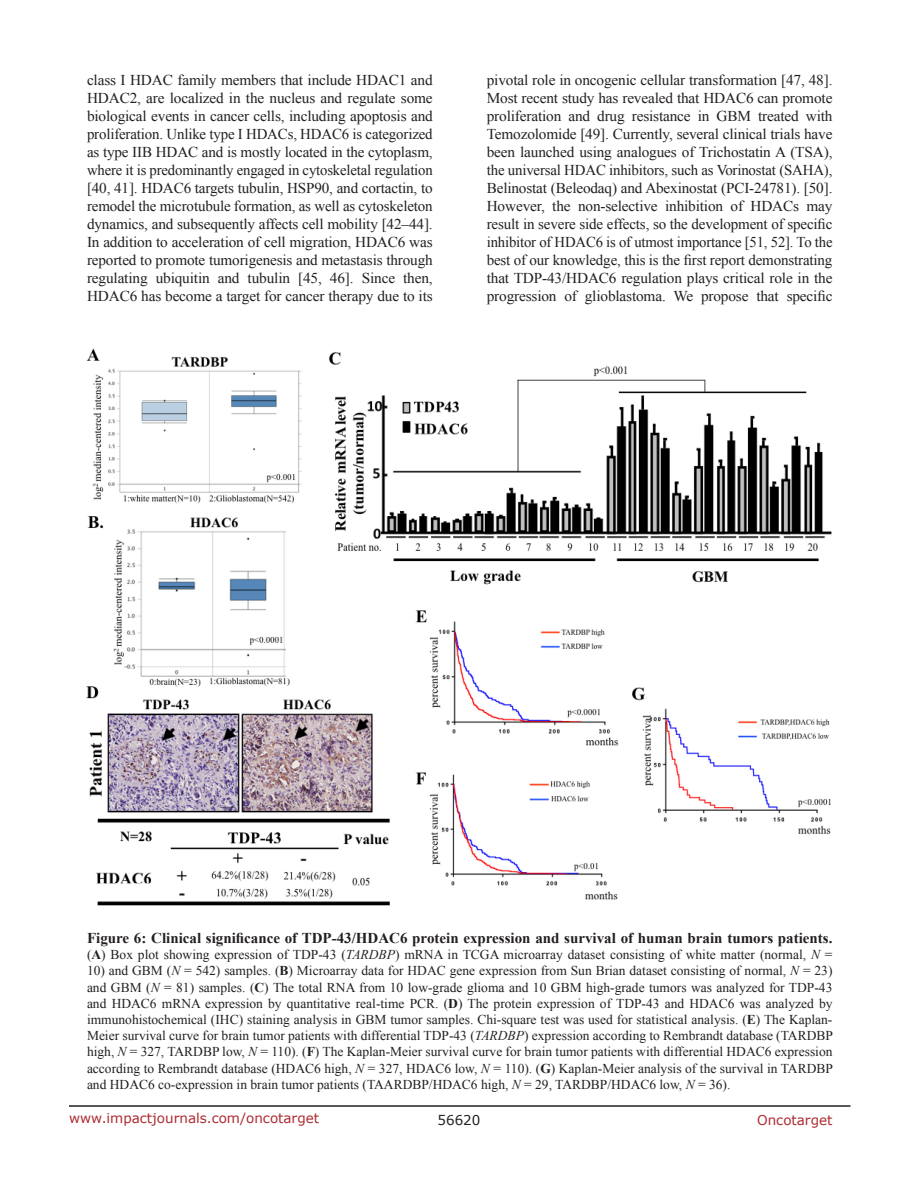
<style>
.page{position:relative;width:918px;height:1188px;background:#fff}
.page>*{position:absolute;margin:0;border:0;box-sizing:border-box;transform-origin:0 0}
.BodyText{font:15px/18px "Times New Roman";letter-spacing:-.01em;color:#231f20;text-align:justify}
.FigureText{font:700 15px "Times New Roman";color:#231f20}
.FigureText-2{font:13.5px/16.2px "Times New Roman";color:#231f20;text-align:justify}
.t1{font:13.5px "Verdana";color:#ac2b31}
.t2{font:13.5px "Verdana";color:#231f20}
.s1{font-weight:700}
.s2{font-style:italic}
</style>
<div class="page">
<hr style="left:69px;top:1105px;width:781px;height:2px;background:#231f20">
<img style="left:86px;top:348px;width:746px;height:558px">
<p class="BodyText" style="left:87px;top:71px;width:347px">class I HDAC family members that include HDAC1 and HDAC2, are localized in the nucleus and regulate some biological events in cancer cells, including apoptosis and proliferation. Unlike type I HDACs, HDAC6 is categorized as type IIB HDAC and is mostly located in the cytoplasm, where it is predominantly engaged in cytoskeletal regulation [40, 41]. HDAC6 targets tubulin, HSP90, and cortactin, to remodel the microtubule formation, as well as cytoskeleton dynamics, and subsequently affects cell mobility [42–44].<br>In addition to acceleration of cell migration, HDAC6 was reported to promote tumorigenesis and metastasis through regulating ubiquitin and tubulin [45, 46]. Since then, HDAC6 has become a target for cancer therapy due to its</p>
<p class="BodyText" style="left:487px;top:71px;width:347px">pivotal role in oncogenic cellular transformation [47, 48].<br>Most recent study has revealed that HDAC6 can promote proliferation and drug resistance in GBM treated with Temozolomide [49]. Currently, several clinical trials have been launched using analogues of Trichostatin A (TSA), the universal HDAC inhibitors, such as Vorinostat (SAHA), Belinostat (Beleodaq) and Abexinostat (PCI-24781). [50].<br>However, the non-selective inhibition of HDACs may result in severe side effects, so the development of specific inhibitor of HDAC6 is of utmost importance [51, 52]. To the best of our knowledge, this is the first report demonstrating that TDP-43/HDAC6 regulation plays critical role in the progression of glioblastoma. We propose that specific</p>
<p class="FigureText" style="left:87px;top:928px;width:747px">Figure 6: Clinical significance of TDP-43/HDAC6 protein expression and survival of human brain tumors patients.</p>
<p class="FigureText-2" style="left:87px;top:946px;width:747px">(<span class="s1">A</span>) Box plot showing expression of TDP-43 (<span class="s2">TARDBP</span>) mRNA in TCGA microarray dataset consisting of white matter (normal, <span class="s2">N</span> =</p>
<p class="FigureText-2" style="left:87px;top:963px;width:748px">10) and GBM (<span class="s2">N</span> = 542) samples. (<span class="s1">B</span>) Microarray data for HDAC gene expression from Sun Brian dataset consisting of normal, <span class="s2">N</span> = 23) and GBM (<span class="s2">N</span> = 81) samples. (<span class="s1">C</span>) The total RNA from 10 low-grade glioma and 10 GBM high-grade tumors was analyzed for TDP-43 and HDAC6 mRNA expression by quantitative real-time PCR. (<span class="s1">D</span>) The protein expression of TDP-43 and HDAC6 was analyzed by immunohistochemical (IHC) staining analysis in GBM tumor samples. Chi-square test was used for statistical analysis. (<span class="s1">E</span>) The Kaplan-Meier survival curve for brain tumor patients with differential TDP-43 (<span class="s2">TARDBP</span>) expression according to Rembrandt database (TARDBP high, <span class="s2">N</span> = 327, TARDBP low, <span class="s2">N</span> = 110). (<span class="s1">F</span>) The Kaplan-Meier survival curve for brain tumor patients with differential HDAC6 expression according to Rembrandt database (HDAC6 high, <span class="s2">N</span> = 327, HDAC6 low, <span class="s2">N</span> = 110). (<span class="s1">G</span>) Kaplan-Meier analysis of the survival in TARDBP and HDAC6 co-expression in brain tumor patients (TAARDBP/HDAC6 high, <span class="s2">N</span> = 29, TARDBP/HDAC6 low, <span class="s2">N</span> = 36).</p>
<p class="t1" style="left:69px;top:1109px;width:252px">www.impactjournals.com/oncotarget</p>
<p class="t2" style="left:438px;top:1111px;width:44px">56620</p>
<p class="t1" style="left:757px;top:1111px;width:77px">Oncotarget</p>
</div>
